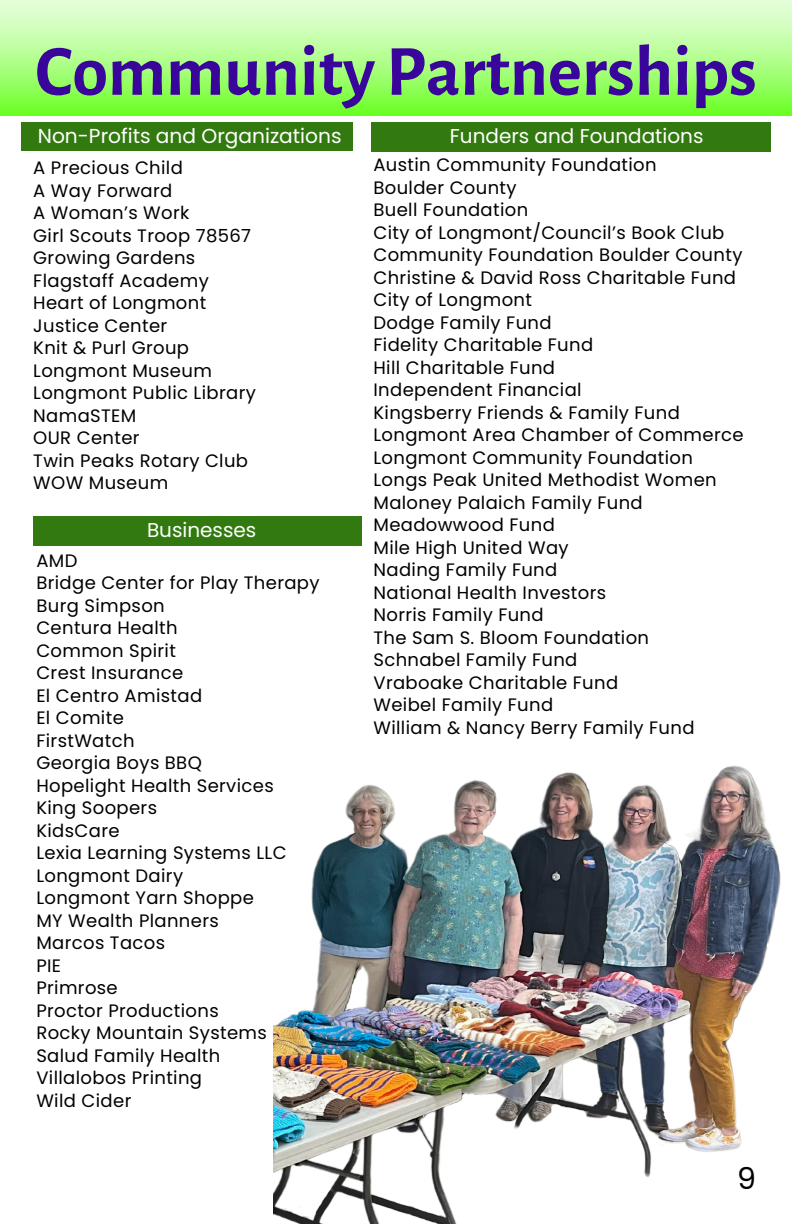
<style>
.page{position:relative;width:792px;height:1224px;background:#fff}
.page>*{position:absolute;margin:0;border:0;box-sizing:border-box;transform-origin:0 0}
.t1{font:700 72px "Alegreya Sans";color:#39059b}
.t2{font:30px "Poppins";color:#000}
.t3{font:20.2px "Poppins";color:#fff}
.t4{font:20px "Poppins";color:#fff}
.t5{font:18px "Poppins";letter-spacing:.02em;color:#000}
</style>
<div class="page">
<div style="left:0;top:0;width:792px;height:115px;background:linear-gradient(to bottom,#effee7,#71ff2e)"></div>
<div style="left:21px;top:122px;width:331px;height:29px;background:#327a0f"></div>
<div style="left:372px;top:122px;width:399px;height:29px;background:#327a0f"></div>
<div style="left:33px;top:516px;width:329px;height:29px;background:#327a0f"></div>
<img style="left:274px;top:766px;width:507px;height:458px">
<h2 class="t1" style="left:35px;top:37px;width:723px">Community Partnerships</h2>
<p class="t3" style="left:38px;top:121px;width:305px">Non-Profits and Organizations</p>
<h1 class="t4" style="left:450px;top:122px;width:255px">Funders and Foundations</h1>
<p class="t5" style="left:33px;top:155px;width:151px">A Precious Child</p>
<p class="t5" style="left:33px;top:178px;width:141px">A Way Forward</p>
<p class="t5" style="left:33px;top:200px;width:158px">A Woman’s Work</p>
<p class="t5" style="left:33px;top:223px;width:219px">Girl Scouts Troop 78567</p>
<p class="t5" style="left:33px;top:245px;width:164px">Growing Gardens</p>
<p class="t5" style="left:33px;top:268px;width:177px">Flagstaff Academy</p>
<p class="t5" style="left:33px;top:290px;width:174px">Heart of Longmont</p>
<p class="t5" style="left:33px;top:313px;width:136px">Justice Center</p>
<p class="t5" style="left:33px;top:335px;width:157px">Knit &amp; Purl Group</p>
<p class="t5" style="left:33px;top:358px;width:180px">Longmont Museum</p>
<p class="t5" style="left:33px;top:380px;width:224px">Longmont Public Library</p>
<p class="t5" style="left:33px;top:403px;width:105px">NamaSTEM</p>
<p class="t5" style="left:33px;top:425px;width:108px">OUR Center</p>
<p class="t5" style="left:33px;top:448px;width:216px">Twin Peaks Rotary Club</p>
<p class="t5" style="left:33px;top:470px;width:136px">WOW Museum</p>
<h2 class="t4" style="left:147px;top:516px;width:111px">Businesses</h2>
<p class="t5" style="left:36px;top:548px;width:43px">AMD</p>
<p class="t5" style="left:36px;top:570px;width:285px">Bridge Center for Play Therapy</p>
<p class="t5" style="left:36px;top:593px;width:130px">Burg Simpson</p>
<p class="t5" style="left:36px;top:615px;width:143px">Centura Health</p>
<p class="t5" style="left:36px;top:638px;width:141px">Common Spirit</p>
<p class="t5" style="left:36px;top:660px;width:148px">Crest Insurance</p>
<p class="t5" style="left:36px;top:683px;width:167px">El Centro Amistad</p>
<p class="t5" style="left:36px;top:705px;width:89px">El Comite</p>
<p class="t5" style="left:36px;top:728px;width:100px">FirstWatch</p>
<p class="t5" style="left:36px;top:750px;width:167px">Georgia Boys BBQ</p>
<p class="t5" style="left:36px;top:773px;width:239px">Hopelight Health Services</p>
<p class="t5" style="left:36px;top:795px;width:122px">King Soopers</p>
<p class="t5" style="left:36px;top:818px;width:85px">KidsCare</p>
<p class="t5" style="left:36px;top:840px;width:252px">Lexia Learning Systems LLC</p>
<p class="t5" style="left:36px;top:863px;width:148px">Longmont Dairy</p>
<p class="t5" style="left:36px;top:885px;width:219px">Longmont Yarn Shoppe</p>
<p class="t5" style="left:36px;top:908px;width:184px">MY Wealth Planners</p>
<p class="t5" style="left:36px;top:930px;width:130px">Marcos Tacos</p>
<p class="t5" style="left:36px;top:953px;width:26px">PIE</p>
<p class="t5" style="left:36px;top:975px;width:83px">Primrose</p>
<p class="t5" style="left:36px;top:998px;width:184px">Proctor Productions</p>
<p class="t5" style="left:36px;top:1020px;width:232px">Rocky Mountain Systems</p>
<p class="t5" style="left:36px;top:1043px;width:185px">Salud Family Health</p>
<p class="t5" style="left:36px;top:1065px;width:167px">Villalobos Printing</p>
<p class="t5" style="left:36px;top:1088px;width:97px">Wild Cider</p>
<p class="t5" style="left:373px;top:153px;width:285px">Austin Community Foundation</p>
<h2 class="t5" style="left:373px;top:175px;width:145px">Boulder County</h2>
<p class="t5" style="left:373px;top:198px;width:156px">Buell Foundation</p>
<p class="t5" style="left:373px;top:220px;width:352px">City of Longmont/Council’s Book Club</p>
<p class="t5" style="left:373px;top:243px;width:370px">Community Foundation Boulder County</p>
<p class="t5" style="left:373px;top:265px;width:364px">Christine &amp; David Ross Charitable Fund</p>
<p class="t5" style="left:373px;top:288px;width:160px">City of Longmont</p>
<p class="t5" style="left:373px;top:310px;width:180px">Dodge Family Fund</p>
<p class="t5" style="left:373px;top:333px;width:221px">Fidelity Charitable Fund</p>
<p class="t5" style="left:373px;top:355px;width:183px">Hill Charitable Fund</p>
<p class="t5" style="left:373px;top:378px;width:210px">Independent Financial</p>
<p class="t5" style="left:373px;top:400px;width:308px">Kingsberry Friends &amp; Family Fund</p>
<p class="t5" style="left:373px;top:423px;width:372px">Longmont Area Chamber of Commerce</p>
<p class="t5" style="left:373px;top:445px;width:321px">Longmont Community Foundation</p>
<p class="t5" style="left:373px;top:468px;width:345px">Longs Peak United Methodist Women</p>
<p class="t5" style="left:373px;top:490px;width:271px">Maloney Palaich Family Fund</p>
<p class="t5" style="left:373px;top:513px;width:183px">Meadowwood Fund</p>
<p class="t5" style="left:373px;top:535px;width:197px">Mile High United Way</p>
<p class="t5" style="left:373px;top:558px;width:185px">Nading Family Fund</p>
<p class="t5" style="left:373px;top:580px;width:234px">National Health Investors</p>
<p class="t5" style="left:373px;top:603px;width:172px">Norris Family Fund</p>
<p class="t5" style="left:373px;top:625px;width:277px">The Sam S. Bloom Foundation</p>
<p class="t5" style="left:373px;top:648px;width:205px">Schnabel Family Fund</p>
<p class="t5" style="left:373px;top:670px;width:246px">Vraboake Charitable Fund</p>
<p class="t5" style="left:373px;top:693px;width:181px">Weibel Family Fund</p>
<p class="t5" style="left:373px;top:715px;width:323px">William &amp; Nancy Berry Family Fund</p>
<p class="t2" style="left:737px;top:1158px;width:20px">9</p>
</div>
